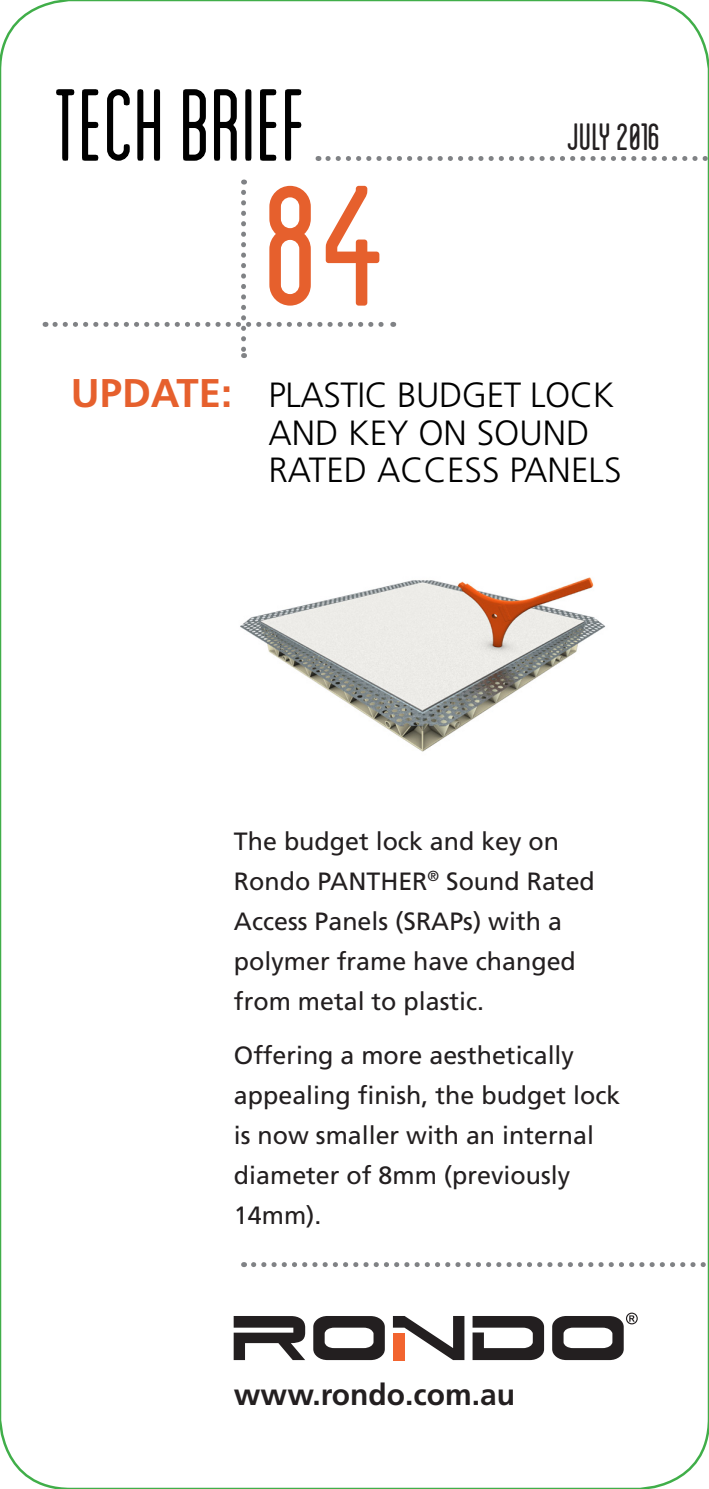
<style>
.page{position:relative;width:709px;height:1489px;background:#fff}
.page>*{position:absolute;margin:0;border:0;box-sizing:border-box;transform-origin:0 0}
.t1{font:condensed 180px "Blanch";color:#e6602d}
.t2{font:condensed 40px "Blanch";letter-spacing:-.015em;color:#231f20}
.t3{font:300 35px/37.5px "Frutiger LT Std";color:#000}
.t4{font:700 30px "Frutiger LT Std";color:#231f20}
.Intro{font:25px/40px "Frutiger LT Std";color:#231f20}
.s1{font-weight:700;font-size:40px;color:#e6602d}
</style>
<div class="page">
<svg style="left:253px;top:1262px;width:453px;height:4px"></svg>
<svg style="left:56px;top:89px;width:105px;height:72px"></svg>
<svg style="left:183px;top:89px;width:119px;height:72px"></svg>
<svg style="left:55px;top:192px;width:339px;height:166px"></svg>
<svg style="left:328px;top:156px;width:378px;height:5px"></svg>
<svg style="left:234px;top:1316px;width:71px;height:43px"></svg>
<svg style="left:313px;top:1316px;width:72px;height:43px"></svg>
<svg style="left:393px;top:1316px;width:71px;height:43px"></svg>
<svg style="left:472px;top:1316px;width:72px;height:43px"></svg>
<div style="left:393px;top:1332px;width:11px;height:27px;background:#f2642f"></div>
<svg style="left:552px;top:1312px;width:85px;height:47px"></svg>
<img style="left:240px;top:577px;width:366px;height:175px">
<p class="t1" style="left:264px;top:149px;width:126px">84</p>
<p class="t2" style="left:566px;top:115px;width:95px">JULY 2016</p>
<p class="t3" style="left:268px;top:377px;width:354px;text-indent:-198px"><span class="s1">UPDATE:</span> PLASTIC BUDGET LOCK<br>AND KEY ON SOUND<br>RATED ACCESS PANELS</p>
<p class="Intro" style="left:234px;top:821px;width:362px">The budget lock and key on<br>Rondo PANTHER<sup>®</sup> Sound Rated<br>Access Panels (SRAPs) with a polymer frame have changed from metal to plastic.</p>
<p class="Intro" style="left:234px;top:1035px;width:388px">Offering a more aesthetically appealing finish, the budget lock is now smaller with an internal diameter of 8mm (previously<br>14mm).</p>
<p class="t4" style="left:234px;top:1376px;width:283px">www.rondo.com.au</p>
</div>
